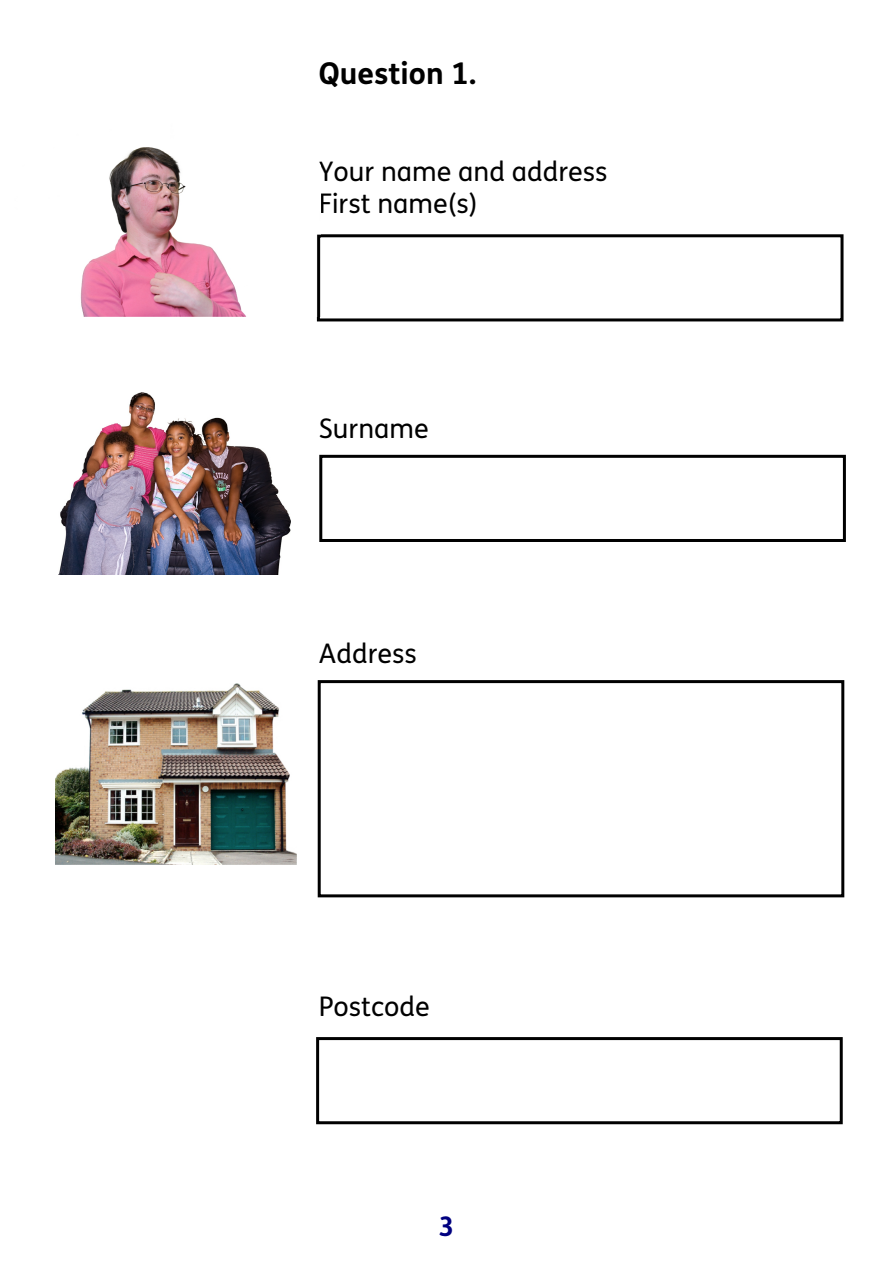
<style>
.page{position:relative;width:893px;height:1263px;background:#fff}
.page>*{position:absolute;margin:0;border:0;box-sizing:border-box;transform-origin:0 0}
.t1{font:700 30px "FS Me";color:#000}
.t2{font:27px/32.1px "FS Me";color:#000}
.t3{font:700 27px "FS Me";color:#000080}
</style>
<div class="page">
<div style="left:317px;top:234px;width:526px;height:87px;background:#fff;border:3px solid #000"></div>
<div style="left:319px;top:455px;width:527px;height:87px;background:#fff;border:3px solid #000"></div>
<div style="left:318px;top:680px;width:526px;height:217px;background:#fff;border:3px solid #000"></div>
<img style="left:80px;top:147px;width:241px;height:169px">
<img style="left:59px;top:392px;width:232px;height:182px">
<img style="left:56px;top:683px;width:240px;height:182px">
<div style="left:316px;top:1037px;width:527px;height:87px;background:#fff;border:3px solid #000"></div>
<p class="t1" style="left:319px;top:62px;width:159px">Question 1.</p>
<p class="t2" style="left:319px;top:158px;width:290px">Your name and address<br>First name(s)</p>
<p class="t2" style="left:319px;top:415px;width:111px">Surname</p>
<p class="t2" style="left:319px;top:640px;width:99px">Address</p>
<p class="t2" style="left:319px;top:993px;width:112px">Postcode</p>
<p class="t3" style="left:438px;top:1216px;width:17px">3</p>
</div>
